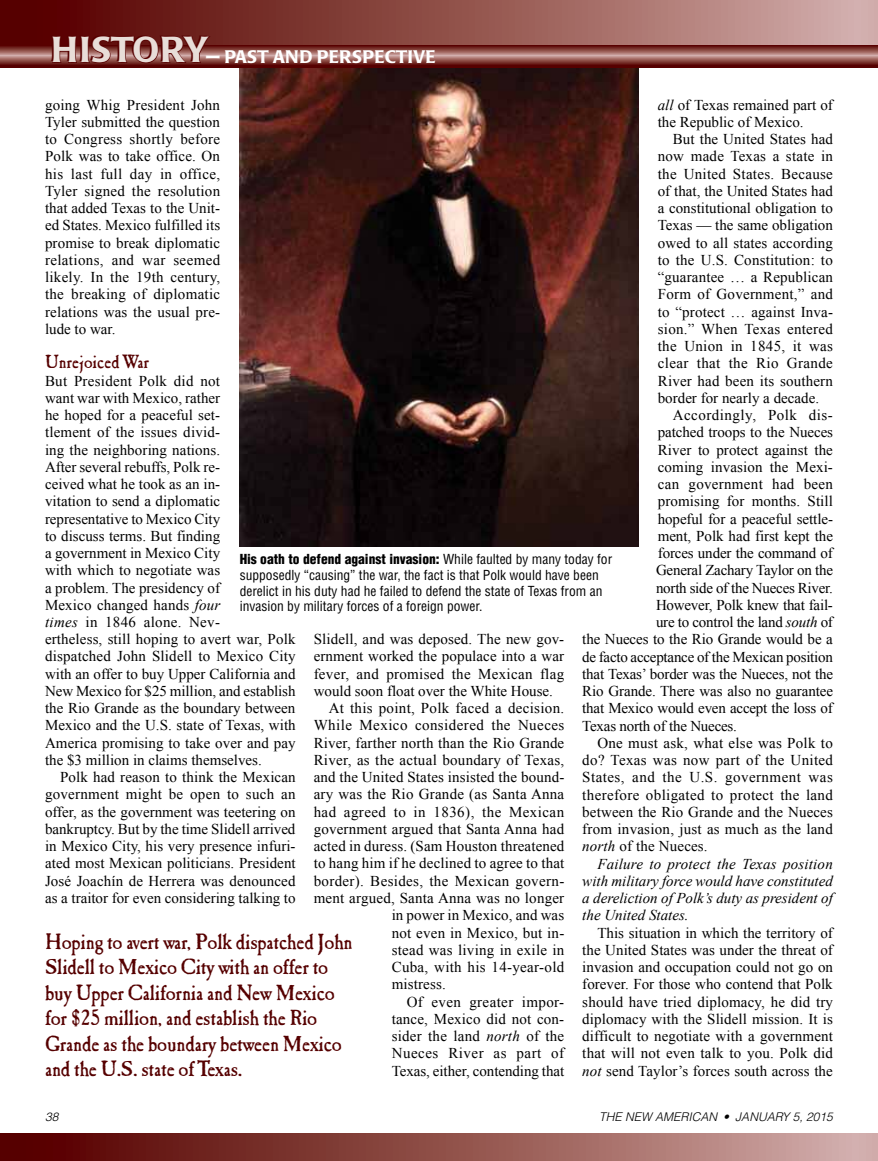
<style>
.page{position:relative;width:878px;height:1161px;background:#fff}
.page>*{position:absolute;margin:0;border:0;box-sizing:border-box;transform-origin:0 0}
.t1{font:21px/25.5px "Caslon Antique";letter-spacing:-.01em;color:#560000}
.t2{font:500 18px "Poppl Laudatio";color:#fff;scale:1.2 1}
.t3{font:18px "Caslon Antique";color:#560000}
.t4{font:15px/17.2px "Times New Roman";letter-spacing:.01em;color:#000;text-align:justify}
.t5{font:15px "Times New Roman";letter-spacing:-.015em;color:#000}
.t6{font:italic 15px "Times New Roman";color:#000}
.t7{font:15px "Times New Roman";letter-spacing:.03em;color:#000}
.t8{font:15px "Times New Roman";letter-spacing:-.01em;color:#000}
.t9{font:15px "Times New Roman";letter-spacing:.035em;color:#000}
.t10{font:condensed 13.5px/15.8px "Helvetica";color:#000}
.t11{font:italic 300 12px "Helvetica";color:#000}
.s1{font-size:35.7px;color:#560000}
.s2{font-style:italic}
.s3{font-weight:900}
</style>
<div class="page">
<img style="left:240px;top:68px;width:398px;height:478px">
<div style="left:0;top:0;width:878px;height:57px;background:linear-gradient(to right,#4f0000,#d2ada7)"></div>
<div style="left:0;top:1134px;width:878px;height:27px;background:linear-gradient(to right,#500000,#d2ada8)"></div>
<svg style="left:0;top:45px;width:878px;height:23px;background:#874540"></svg>
<svg style="left:52px;top:36px;width:159px;height:27px;background:#7d3633"></svg>
<p class="t2" style="left:50px;top:49px;width:323px"><span class="s1">HISTORY</span>— PAST AND PERSPECTIVE</p>
<p class="t4" style="left:45px;top:96px;width:177px">going Whig President John Tyler submitted the question to Congress shortly before Polk was to take office. On his last full day in office, Tyler signed the resolution that added Texas to the Unit&shy;ed States. Mexico fulfilled its promise to break diplomatic relations, and war seemed likely. In the 19th century, the breaking of diplomatic relations was the usual pre&shy;lude to war.</p>
<p class="t3" style="left:45px;top:355px;width:106px">Unrejoiced War</p>
<p class="t4" style="left:45px;top:372px;width:252px;text-align:left">But President Polk did not<br>want war with Mexico, rather<br>he hoped for a peaceful set-<br>tlement of the issues divid-<br>ing the neighboring nations.<br>After several rebuffs, Polk re-<br>ceived what he took as an in-<br>vitation to send a diplomatic representative to Mexico City<br>to discuss terms. But finding<br>a government in Mexico City<br>with which to negotiate was<br>a problem. The presidency of<br>Mexico changed hands <span class="s2">four<br>times</span> in 1846 alone. Nev-<br>ertheless, still hoping to avert war, Polk dispatched John Slidell to Mexico City with an offer to buy Upper California and<br>New Mexico for $25 million, and establish the Rio Grande as the boundary between<br>Mexico and the U.S. state of Texas, with<br>America promising to take over and pay the $3 million in claims themselves.</p>
<p class="t4" style="left:45px;top:769px;width:252px;text-indent:15px">Polk had reason to think the Mexican government might be open to such an offer, as the government was teetering on bankruptcy. But by the time Slidell arrived in Mexico City, his very presence infuri&shy;ated most Mexican politicians. President José Joachín de Herrera was denounced as a traitor for even considering talking to</p>
<p class="t4" style="left:657px;top:96px;width:177px"><span class="s2">all</span> of Texas remained part of the Republic of Mexico.</p>
<p class="t4" style="left:672px;top:130px;width:162px">But the United States had</p>
<p class="t4" style="left:657px;top:148px;width:177px">now made Texas a state in</p>
<p class="t4" style="left:657px;top:165px;width:176px">the United States. Because</p>
<p class="t4" style="left:657px;top:182px;width:177px">of that, the United States had</p>
<p class="t4" style="left:657px;top:199px;width:177px">a constitutional obligation to</p>
<p class="t4" style="left:657px;top:217px;width:177px">Texas — the same obligation</p>
<p class="t4" style="left:657px;top:234px;width:176px">owed to all states according</p>
<p class="t4" style="left:657px;top:251px;width:176px">to the U.S. Constitution: to</p>
<p class="t4" style="left:657px;top:268px;width:177px">“guarantee … a Republican</p>
<p class="t4" style="left:657px;top:286px;width:177px">Form of Government,” and</p>
<p class="t4" style="left:657px;top:303px;width:177px">to “protect … against Inva-</p>
<p class="t4" style="left:657px;top:320px;width:176px">sion.” When Texas entered</p>
<p class="t4" style="left:657px;top:337px;width:177px">the Union in 1845, it was</p>
<p class="t4" style="left:657px;top:355px;width:176px">clear that the Rio Grande</p>
<p class="t4" style="left:657px;top:372px;width:177px">River had been its southern</p>
<p class="t4" style="left:657px;top:389px;width:163px">border for nearly a decade.</p>
<p class="t9" style="left:672px;top:407px;width:162px">Accordingly, Polk dis-</p>
<p class="t4" style="left:657px;top:424px;width:177px">patched troops to the Nueces</p>
<p class="t4" style="left:657px;top:441px;width:177px">River to protect against the</p>
<p class="t4" style="left:657px;top:458px;width:177px">coming invasion the Mexi-</p>
<p class="t4" style="left:657px;top:475px;width:177px">can government had been</p>
<p class="t4" style="left:657px;top:493px;width:177px">promising for months. Still</p>
<p class="t4" style="left:657px;top:510px;width:177px">hopeful for a peaceful settle-</p>
<p class="t4" style="left:657px;top:527px;width:177px">ment, Polk had first kept the</p>
<p class="t8" style="left:657px;top:545px;width:177px">forces under the command of</p>
<p class="t5" style="left:656px;top:562px;width:178px">General Zachary Taylor on the</p>
<p class="t5" style="left:656px;top:579px;width:178px">north side of the Nueces River.</p>
<p class="t5" style="left:656px;top:596px;width:178px">However, Polk knew that fail-</p>
<p class="t5" style="left:656px;top:614px;width:178px">ure to control the land <span class="s2">south</span> of</p>
<p class="t8" style="left:582px;top:631px;width:252px">the Nueces to the Rio Grande would be a</p>
<p class="t5" style="left:582px;top:648px;width:252px">de facto acceptance of the Mexican position</p>
<p class="t5" style="left:582px;top:665px;width:252px">that Texas’ border was the Nueces, not the</p>
<p class="t4" style="left:582px;top:682px;width:252px">Rio Grande. There was also no guarantee</p>
<p class="t5" style="left:582px;top:700px;width:252px">that Mexico would even accept the loss of</p>
<p class="t5" style="left:582px;top:717px;width:156px">Texas north of the Nueces.</p>
<p class="t4" style="left:597px;top:734px;width:237px">One must ask, what else was Polk to</p>
<p class="t4" style="left:582px;top:751px;width:252px">do? Texas was now part of the United</p>
<p class="t7" style="left:582px;top:769px;width:252px">States, and the U.S. government was</p>
<p class="t4" style="left:582px;top:786px;width:252px">therefore obligated to protect the land</p>
<p class="t4" style="left:582px;top:803px;width:252px">between the Rio Grande and the Nueces</p>
<p class="t4" style="left:582px;top:820px;width:252px">from invasion, just as much as the land</p>
<p class="t4" style="left:582px;top:838px;width:127px"><span class="s2">north</span> of the Nueces.</p>
<p class="t6" style="left:597px;top:855px;width:237px">Failure to protect the Texas position</p>
<p class="t6" style="left:582px;top:872px;width:252px">with military force would have constituted</p>
<p class="t6" style="left:582px;top:890px;width:252px">a dereliction of Polk’s duty as president of</p>
<p class="t6" style="left:582px;top:907px;width:108px">the United States.</p>
<p class="t4" style="left:582px;top:924px;width:252px;text-indent:15px">This situation in which the territory of the United States was under the threat of invasion and occupation could not go on forever. For those who contend that Polk should have tried diplomacy, he did try diplomacy with the Slidell mission. It is difficult to negotiate with a government that will not even talk to you. Polk did <span class="s2">not</span> send Taylor’s forces south across the</p>
<p class="t10" style="left:240px;top:552px;width:374px"><span class="s3">His oath to defend against invasion:</span> While faulted by many today for supposedly “causing” the war, the fact is that Polk would have been derelict in his duty had he failed to defend the state of Texas from an invasion by military forces of a foreign power.</p>
<p class="t4" style="left:314px;top:631px;width:252px">Slidell, and was deposed. The new gov-</p>
<p class="t4" style="left:314px;top:648px;width:252px">ernment worked the populace into a war</p>
<p class="t4" style="left:314px;top:665px;width:252px">fever, and promised the Mexican flag</p>
<p class="t4" style="left:314px;top:682px;width:241px">would soon float over the White House.</p>
<p class="t4" style="left:328px;top:700px;width:237px">At this point, Polk faced a decision.</p>
<p class="t7" style="left:314px;top:717px;width:252px">While Mexico considered the Nueces</p>
<p class="t4" style="left:314px;top:734px;width:252px">River, farther north than the Rio Grande</p>
<p class="t4" style="left:314px;top:751px;width:252px">River, as the actual boundary of Texas,</p>
<p class="t4" style="left:314px;top:769px;width:252px">and the United States insisted the bound-</p>
<p class="t4" style="left:314px;top:786px;width:252px">ary was the Rio Grande (as Santa Anna</p>
<p class="t7" style="left:314px;top:803px;width:252px">had agreed to in 1836), the Mexican</p>
<p class="t4" style="left:314px;top:820px;width:252px">government argued that Santa Anna had</p>
<p class="t4" style="left:314px;top:838px;width:252px">acted in duress. (Sam Houston threatened</p>
<p class="t4" style="left:314px;top:855px;width:252px">to hang him if he declined to agree to that</p>
<p class="t4" style="left:314px;top:872px;width:252px">border). Besides, the Mexican govern-</p>
<p class="t4" style="left:314px;top:889px;width:252px">ment argued, Santa Anna was no longer</p>
<p class="t4" style="left:392px;top:907px;width:174px">in power in Mexico, and was</p>
<p class="t4" style="left:392px;top:924px;width:174px">not even in Mexico, but in-</p>
<p class="t4" style="left:392px;top:941px;width:174px">stead was living in exile in</p>
<p class="t4" style="left:392px;top:958px;width:174px">Cuba, with his 14-year-old</p>
<p class="t4" style="left:392px;top:976px;width:56px">mistress.</p>
<p class="t4" style="left:406px;top:993px;width:159px">Of even greater impor-</p>
<p class="t4" style="left:392px;top:1010px;width:174px">tance, Mexico did not con-</p>
<p class="t4" style="left:392px;top:1027px;width:174px">sider the land <span class="s2">north</span> of the</p>
<p class="t9" style="left:392px;top:1045px;width:174px">Nueces River as part of</p>
<p class="t4" style="left:392px;top:1062px;width:174px">Texas, either, contending that</p>
<h1 class="t1" style="left:45px;top:931px;width:309px">Hoping to avert war, Polk dispatched John Slidell to Mexico City with an offer to buy Upper California and New Mexico for $25 million, and establish the Rio Grande as the boundary between Mexico and the U.S. state of Texas.</h1>
<p class="t11" style="left:45px;top:1110px;width:17px">38</p>
<p class="t11" style="left:599px;top:1110px;width:237px">THE NEW AMERICAN • JANuARy 5, 2015</p>
</div>
